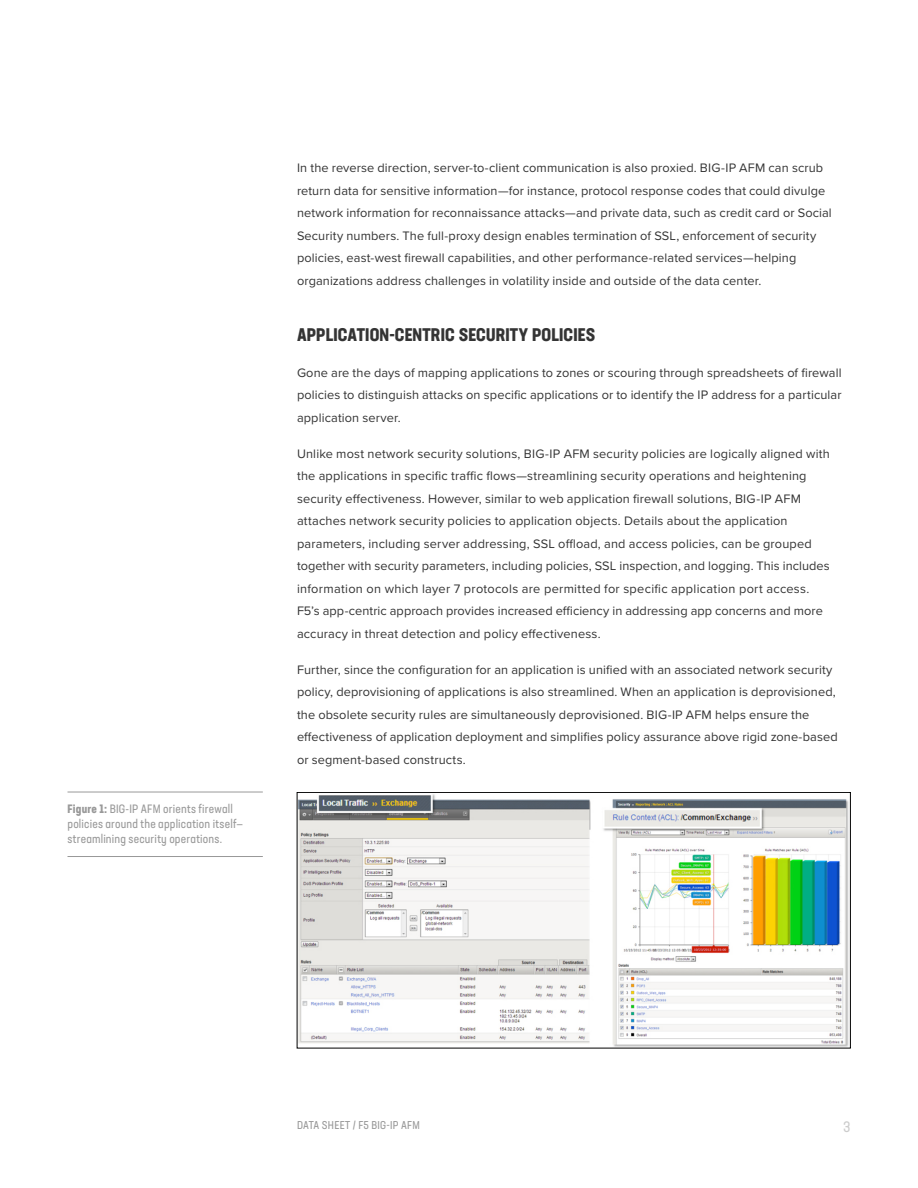
<style>
.page{position:relative;width:918px;height:1188px;background:#fff}
.page>*{position:absolute;margin:0;border:0;box-sizing:border-box;transform-origin:0 0}
.t1{font:700 condensed 18px "Neusa Next Std";letter-spacing:.01em;color:#343434}
.t2{font:condensed 15px "Neusa Next Std";color:#ccc}
.t3{font:12.75px/22.5px "Proxima Nova";letter-spacing:.01em;color:#343434}
.t4{font:condensed 12px/15px "Neusa Next Std";letter-spacing:.015em;color:#999}
.t5{font:condensed 11.25px "Neusa Next Std";letter-spacing:.02em;color:#999}
.s1{font-weight:700}
</style>
<div class="page">
<img style="left:299px;top:794px;width:550px;height:252px">
<div style="left:297px;top:792px;width:554px;height:256px;border:1px solid #000"></div>
<hr style="left:68px;top:792px;width:195px;height:1px;background:#999">
<hr style="left:68px;top:856px;width:195px;height:1px;background:#999">
<p class="t4" style="left:68px;top:801px;width:177px"><span class="s1">Figure 1:</span> BIG-IP AFM orients firewall policies around the application itself— streamlining security operations.</p>
<p class="t3" style="left:297px;top:156px;width:536px">In the reverse direction, server-to-client communication is also proxied. BIG-IP AFM can scrub return data for sensitive information—for instance, protocol response codes that could divulge network information for reconnaissance attacks—and private data, such as credit card or Social Security numbers. The full-proxy design enables termination of SSL, enforcement of security policies, east-west firewall capabilities, and other performance-related services—helping organizations address challenges in volatility inside and outside of the data center.</p>
<h1 class="t1" style="left:297px;top:323px;width:300px">APPLICATION-CENTRIC SECURITY POLICIES</h1>
<p class="t3" style="left:297px;top:361px;width:546px;text-align:justify">Gone are the days of mapping applications to zones or scouring through spreadsheets of firewall policies to distinguish attacks on specific applications or to identify the IP address for a particular application server.</p>
<p class="t3" style="left:297px;top:442px;width:534px">Unlike most network security solutions, BIG-IP AFM security policies are logically aligned with the applications in specific traffic flows—streamlining security operations and heightening security effectiveness. However, similar to web application firewall solutions, BIG-IP AFM attaches network security policies to application objects. Details about the application parameters, including server addressing, SSL offload, and access policies, can be grouped together with security parameters, including policies, SSL inspection, and logging. This includes information on which layer 7 protocols are permitted for specific application port access.<br>F5’s app-centric approach provides increased efficiency in addressing app concerns and more accuracy in threat detection and policy effectiveness.</p>
<p class="t3" style="left:297px;top:658px;width:542px">Further, since the configuration for an application is unified with an associated network security policy, deprovisioning of applications is also streamlined. When an application is deprovisioned, the obsolete security rules are simultaneously deprovisioned. BIG-IP AFM helps ensure the effectiveness of application deployment and simplifies policy assurance above rigid zone-based or segment-based constructs.</p>
<p class="t5" style="left:297px;top:1118px;width:124px">DATA SHEET / F5 BIG-IP AFM</p>
<p class="t2" style="left:843px;top:1117px;width:9px">3</p>
</div>
